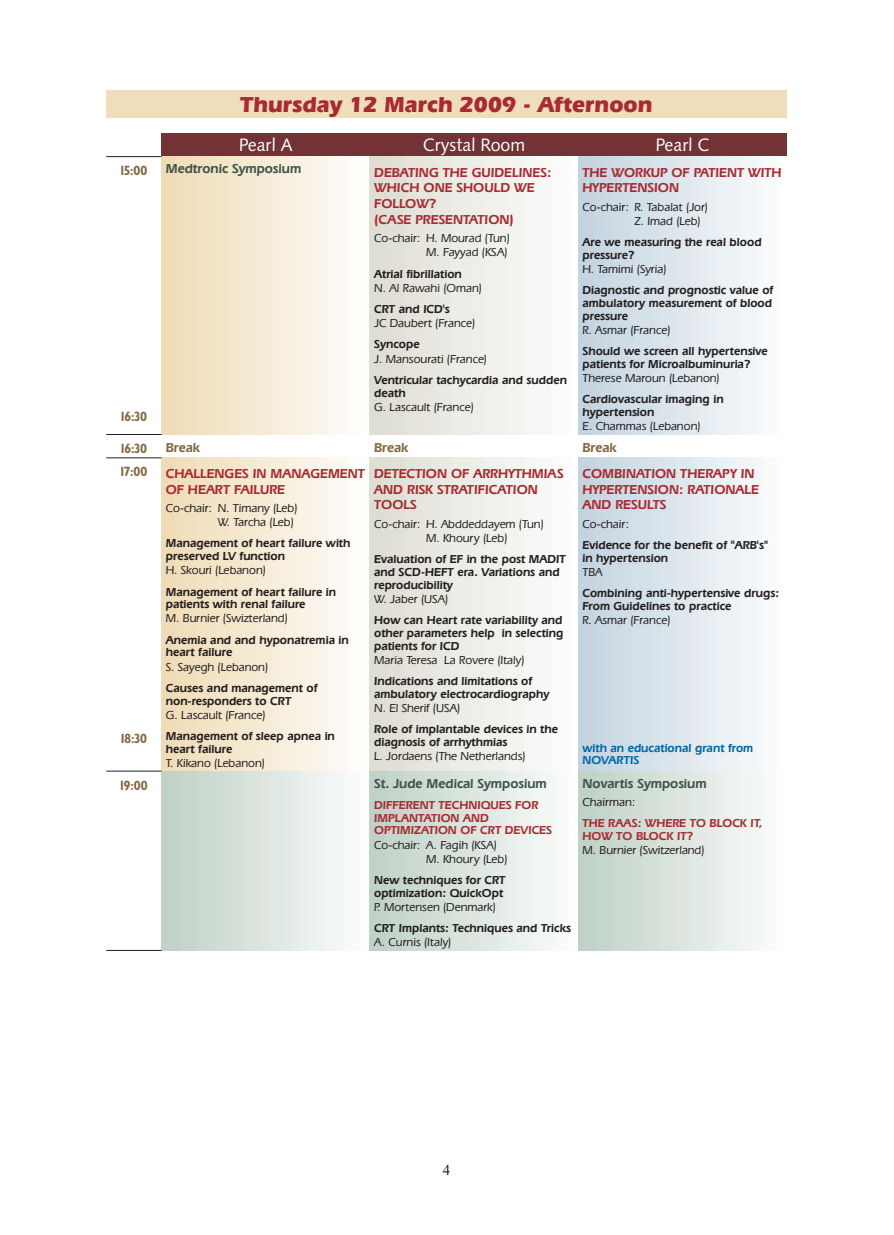
<style>
.page{position:relative;width:894px;height:1235px;background:#fff}
.page>*{position:absolute;margin:0;border:0;box-sizing:border-box;transform-origin:0 0}
.t1{font:22.5px "Eras Bd BT";color:#a72b30}
.t2{font:18px "Humanst 531 BT";color:#fff}
.t3{font:15px "Times New Roman";color:#231f20}
.t4{font:700 13.5px/15.8px "Eras Bk BT";color:#a72b30}
.t5{font:700 13.5px "Eras Bk BT";color:#3f544a}
.t6{font:700 13.5px "Humanst 521 Cn BT";color:#82673f}
.t7{font:700 13.5px "Eras Bk BT";color:#82673f}
.t8{font:700 12px/12.8px "Eras Bk BT";color:#231f20}
.t9{font:12px/14.1px "Eras Md BT";letter-spacing:.005em;color:#231f20}
.t10{font:700 12px/12.8px "Eras Bk BT";color:#a72b30}
.t11{font:700 12px/12.8px "Eras Bk BT";color:#0067aa}
</style>
<div class="page">
<div style="left:106px;top:90px;width:681px;height:28px;background:#efddbc"></div>
<div style="left:162px;top:133px;width:208px;height:24px;background:#723236"></div>
<div style="left:370px;top:133px;width:208px;height:24px;background:#723236"></div>
<div style="left:578px;top:133px;width:209px;height:24px;background:#723236"></div>
<hr style="left:106px;top:156px;width:56px;height:1px;background:#231f20">
<hr style="left:106px;top:434px;width:56px;height:1px;background:#231f20">
<hr style="left:106px;top:457px;width:56px;height:1px;background:#231f20">
<hr style="left:106px;top:770px;width:56px;height:1px;background:#231f20">
<hr style="left:106px;top:950px;width:56px;height:1px;background:#231f20">
<p class="t6" style="left:120px;top:165px;width:29px">15:00</p>
<p class="t6" style="left:121px;top:410px;width:28px">16:30</p>
<h1 class="t1" style="left:240px;top:95px;width:414px">Thursday 12 March 2009 - Afternoon</h1>
<h2 class="t2" style="left:239px;top:138px;width:55px">Pearl A</h2>
<h2 class="t2" style="left:423px;top:138px;width:104px">Crystal Room</h2>
<h2 class="t2" style="left:656px;top:138px;width:55px">Pearl C</h2>
<p class="t5" style="left:166px;top:163px;width:137px">Medtronic Symposium</p>
<p class="t4" style="left:374px;top:165px;width:179px">DEBATING THE GUIDELINES:<br>WHICH ONE SHOULD WE<br>FOLLOW?<br>(CASE PRESENTATION)</p>
<p class="t9" style="left:374px;top:232px;width:137px;text-align:right">Co-chair: H. Mourad (Tun)<br>M. Fayyad (KSA)</p>
<p class="t8" style="left:374px;top:268px;width:89px">Atrial fibrillation</p>
<p class="t9" style="left:374px;top:281px;width:109px">N. Al Rawahi (Oman)</p>
<p class="t8" style="left:374px;top:303px;width:77px">CRT and ICD's</p>
<p class="t9" style="left:374px;top:317px;width:103px">JC Daubert (France)</p>
<p class="t8" style="left:374px;top:339px;width:47px">Syncope</p>
<p class="t9" style="left:374px;top:352px;width:114px">J. Mansourati (France)</p>
<p class="t8" style="left:374px;top:374px;width:194px">Ventricular tachycardia and sudden death</p>
<p class="t9" style="left:374px;top:400px;width:101px">G. Lascault (France)</p>
<p class="t4" style="left:583px;top:165px;width:201px">THE WORKUP OF PATIENT WITH<br>HYPERTENSION</p>
<p class="t9" style="left:634px;top:200px;width:75px;text-indent:-52px">Co-chair: R. Tabalat (Jor)<br>Z. Imad (Leb)</p>
<p class="t8" style="left:583px;top:237px;width:181px">Are we measuring the real blood pressure?</p>
<p class="t9" style="left:583px;top:263px;width:86px">H. Tamimi (Syria)</p>
<p class="t8" style="left:583px;top:285px;width:192px;text-align:justify">Diagnostic and prognostic value of ambulatory measurement of blood pressure</p>
<p class="t9" style="left:583px;top:324px;width:89px">R. Asmar (France)</p>
<p class="t8" style="left:583px;top:346px;width:187px">Should we screen all hypertensive patients for Microalbuminuria?</p>
<p class="t9" style="left:583px;top:372px;width:139px">Therese Maroun (Lebanon)</p>
<p class="t8" style="left:583px;top:394px;width:143px">Cardiovascular imaging in hypertension</p>
<p class="t9" style="left:583px;top:420px;width:120px">E. Chammas (Lebanon)</p>
<p class="t6" style="left:121px;top:442px;width:28px">16:30</p>
<p class="t7" style="left:166px;top:441px;width:36px">Break</p>
<p class="t7" style="left:374px;top:441px;width:36px">Break</p>
<p class="t7" style="left:583px;top:441px;width:36px">Break</p>
<p class="t6" style="left:120px;top:466px;width:29px">17:00</p>
<p class="t4" style="left:166px;top:466px;width:201px">CHALLENGES IN MANAGEMENT<br>OF HEART FAILURE</p>
<p class="t9" style="left:218px;top:502px;width:81px;text-indent:-52px">Co-chair: N. Timany (Leb)<br>W. Tarcha (Leb)</p>
<p class="t8" style="left:166px;top:538px;width:186px">Management of heart failure with preserved LV function</p>
<p class="t9" style="left:166px;top:564px;width:102px">H. Skouri (Lebanon)</p>
<p class="t8" style="left:166px;top:586px;width:172px">Management of heart failure in patients with renal failure</p>
<p class="t9" style="left:166px;top:612px;width:124px">M. Burnier (Swizterland)</p>
<p class="t8" style="left:166px;top:634px;width:185px">Anemia and and hyponatremia in heart failure</p>
<p class="t9" style="left:166px;top:660px;width:104px">S. Sayegh (Lebanon)</p>
<p class="t8" style="left:166px;top:682px;width:153px">Causes and management of non-responders to CRT</p>
<p class="t9" style="left:166px;top:708px;width:101px">G. Lascault (France)</p>
<p class="t8" style="left:166px;top:730px;width:171px">Management of sleep apnea in heart failure</p>
<p class="t9" style="left:166px;top:756px;width:101px">T. Kikano (Lebanon)</p>
<p class="t4" style="left:374px;top:466px;width:191px">DETECTION OF ARRHYTHMIAS<br>AND RISK STRATIFICATION<br>TOOLS</p>
<p class="t9" style="left:426px;top:517px;width:119px;text-indent:-52px">Co-chair: H. Abddeddayem (Tun)<br>M. Khoury (Leb)</p>
<p class="t8" style="left:374px;top:553px;width:193px">Evaluation of EF in the post MADIT and SCD-HEFT era. Variations and reproducibility</p>
<p class="t9" style="left:374px;top:592px;width:76px">W. Jaber (USA)</p>
<p class="t8" style="left:374px;top:614px;width:191px;text-align:justify">How can Heart rate variability and other parameters help in selecting patients for ICD</p>
<p class="t9" style="left:374px;top:653px;width:152px">Maria Teresa La Rovere (Italy)</p>
<p class="t8" style="left:374px;top:675px;width:177px">Indications and limitations of ambulatory electrocardiography</p>
<p class="t9" style="left:374px;top:701px;width:88px">N. El Sherif (USA)</p>
<p class="t8" style="left:374px;top:723px;width:185px">Role of implantable devices in the diagnosis of arrhythmias</p>
<p class="t9" style="left:374px;top:750px;width:153px">L. Jordaens (The Netherlands)</p>
<p class="t4" style="left:583px;top:466px;width:178px">COMBINATION THERAPY IN<br>HYPERTENSION: RATIONALE<br>AND RESULTS</p>
<p class="t9" style="left:583px;top:517px;width:48px">Co-chair:</p>
<p class="t8" style="left:583px;top:539px;width:187px">Evidence for the benefit of "ARB's" in hypertension</p>
<p class="t9" style="left:583px;top:565px;width:21px">TBA</p>
<p class="t8" style="left:583px;top:587px;width:198px">Combining anti-hypertensive drugs:<br>From Guidelines to practice</p>
<p class="t9" style="left:583px;top:614px;width:89px">R. Asmar (France)</p>
<p class="t6" style="left:121px;top:732px;width:28px">18:30</p>
<p class="t11" style="left:583px;top:742px;width:172px">with an educational grant from<br>NOVARTIS</p>
<p class="t6" style="left:120px;top:779px;width:29px">19:00</p>
<p class="t5" style="left:374px;top:777px;width:174px">St. Jude Medical Symposium</p>
<p class="t10" style="left:374px;top:799px;width:179px">DIFFERENT TECHNIQUES FOR<br>IMPLANTATION AND<br>OPTIMIZATION OF CRT DEVICES</p>
<p class="t9" style="left:426px;top:838px;width:83px;text-indent:-52px">Co-chair: A. Fagih (KSA)<br>M. Khoury (Leb)</p>
<p class="t8" style="left:374px;top:874px;width:133px">New techniques for CRT optimization: QuickOpt</p>
<p class="t9" style="left:374px;top:900px;width:123px">P. Mortensen (Denmark)</p>
<p class="t8" style="left:374px;top:922px;width:199px">CRT Implants: Techniques and Tricks</p>
<p class="t9" style="left:374px;top:936px;width:79px">A. Curnis (Italy)</p>
<p class="t5" style="left:583px;top:777px;width:126px">Novartis Symposium</p>
<p class="t9" style="left:583px;top:795px;width:54px">Chairman:</p>
<p class="t10" style="left:583px;top:817px;width:181px">THE RAAS: WHERE TO BLOCK IT,<br>HOW TO BLOCK IT?</p>
<p class="t9" style="left:583px;top:843px;width:124px">M. Burnier (Switzerland)</p>
<p class="t3" style="left:443px;top:1165px;width:9px">4</p>
</div>
